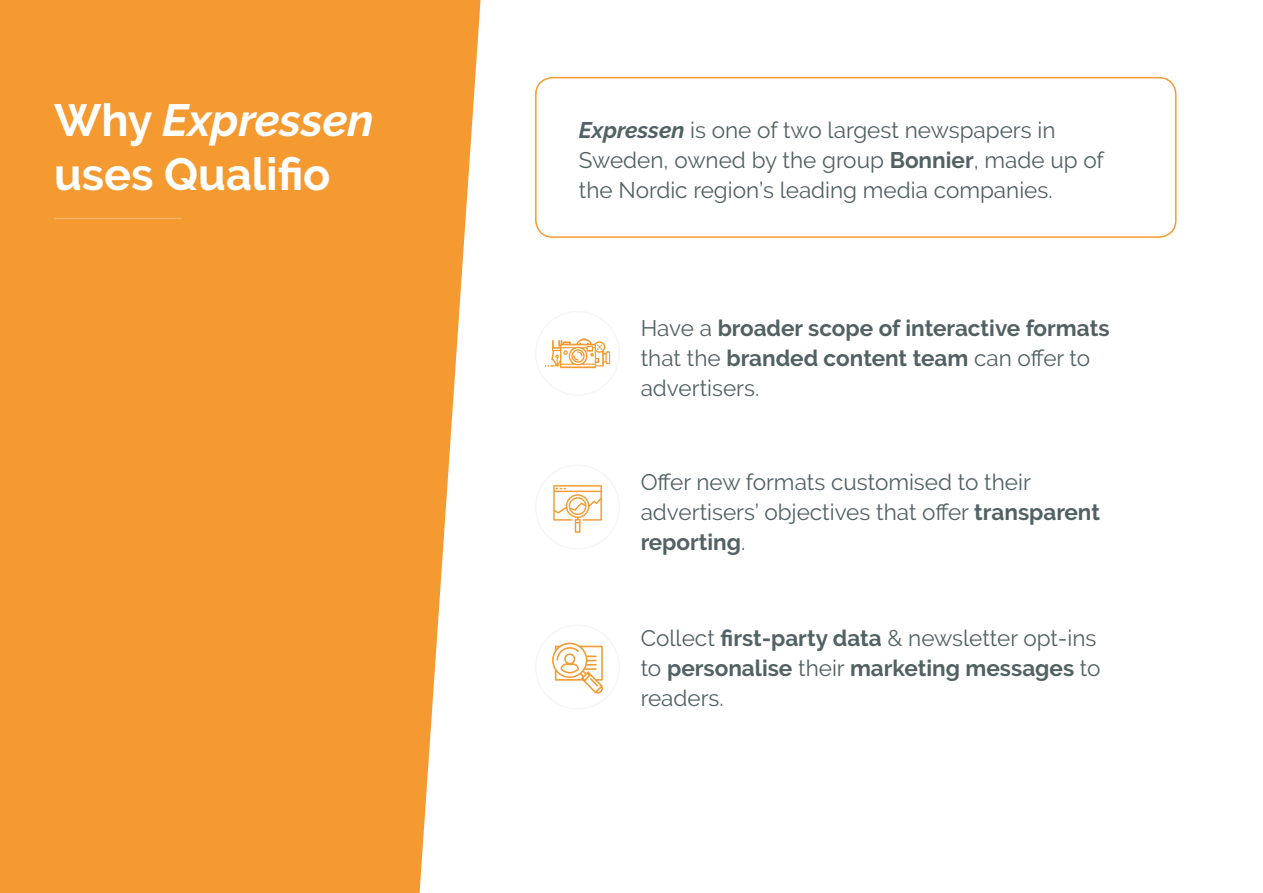
<style>
.page{position:relative;width:1263px;height:893px;background:#fff}
.page>*{position:absolute;margin:0;border:0;box-sizing:border-box;transform-origin:0 0}
.t1{font:700 45px/54px "Raleway";color:#fff}
.t2{font:22.5px/30px "Raleway";color:#526164}
.t3{font:700 22.5px/30px "Raleway";color:#526164}
.s1{font-style:italic}
.s2{font-weight:700;font-style:italic}
.s3{font-weight:700}
.s4{font-weight:400}
</style>
<div class="page">
<div style="left:535px;top:311px;width:85px;height:85px;border:2px solid #f6f6f6;border-radius:50%"></div>
<div style="left:535px;top:464px;width:85px;height:85px;border:2px solid #f6f6f6;border-radius:50%"></div>
<div style="left:0;top:0;width:480px;height:893px;background:#f59a30"></div>
<div style="left:535px;top:77px;width:641px;height:161px;border:2px solid #f59a30;border-radius:17px"></div>
<div style="left:535px;top:624px;width:85px;height:86px;border:2px solid #f6f6f6;border-radius:50%"></div>
<hr style="left:54px;top:218px;width:128px;height:1px;background:#fff">
<svg style="left:545px;top:338px;width:65px;height:30px"></svg>
<svg style="left:553px;top:485px;width:49px;height:48px"></svg>
<svg style="left:552px;top:643px;width:51px;height:51px"></svg>
<h1 class="t1" style="left:54px;top:93px;width:321px">Why <span class="s1">Expressen </span>uses Qualifio</h1>
<p class="t2" style="left:579px;top:115px;width:527px"><span class="s2">Expressen</span> is one of two largest newspapers in<br>Sweden, owned by the group <span class="s3">Bonnier</span>, made up of the Nordic region’s leading media companies.</p>
<p class="t3" style="left:641px;top:313px;width:470px"><span class="s4">Have a</span> broader scope of interactive formats <span class="s4">that the</span> branded content team <span class="s4">can offer to advertisers.</span></p>
<p class="t2" style="left:641px;top:466px;width:461px">Offer new formats customised to their advertisers’ objectives that offer <span class="s3">transparent reporting</span>.</p>
<p class="t3" style="left:641px;top:623px;width:461px"><span class="s4">Collect</span> first-party data <span class="s4">&amp; newsletter opt-ins to</span> personalise <span class="s4">their</span> marketing messages <span class="s4">to readers.</span></p>
</div>
